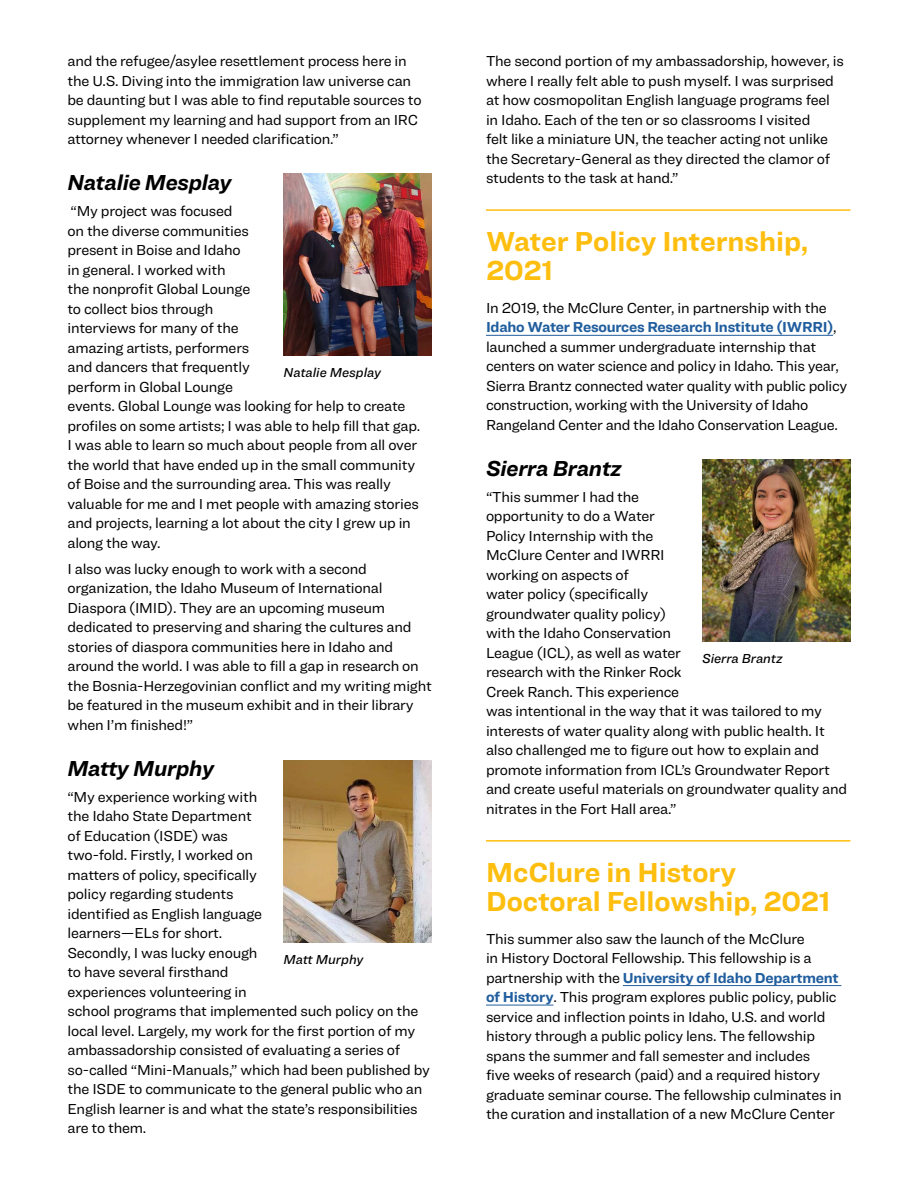
<style>
.page{position:relative;width:918px;height:1188px;background:#fff}
.page>*{position:absolute;margin:0;border:0;box-sizing:border-box;transform-origin:0 0}
.t1{font:700 28.5px/28.5px "Ringside";color:#febe10}
.t2{font:italic 700 22.5px "Ringside";letter-spacing:-.01em;color:#000}
.t3{font:15px/19.5px "Ringside";letter-spacing:-.015em;color:#000}
.t4{font:13.5px "Ringside Regular Med Ital";color:#000}
.s1{font-weight:700;color:#215e9e}
</style>
<div class="page">
<hr style="left:486px;top:209px;width:364px;height:2px;background:#febe10">
<hr style="left:486px;top:335px;width:347px;height:1px;background:#215e9e">
<hr style="left:486px;top:840px;width:364px;height:2px;background:#febe10">
<hr style="left:623px;top:985px;width:218px;height:1px;background:#215e9e">
<hr style="left:486px;top:1005px;width:67px;height:1px;background:#215e9e">
<img style="left:284px;top:174px;width:148px;height:182px">
<img style="left:284px;top:761px;width:148px;height:182px">
<img style="left:702px;top:460px;width:148px;height:182px">
<p class="t3" style="left:68px;top:51px;width:356px">and the refugee/asylee resettlement process here in the U.S. Diving into the immigration law universe can be daunting but I was able to find reputable sources to supplement my learning and had support from an IRC attorney whenever I needed clarification.”</p>
<h2 class="t2" style="left:68px;top:165px;width:165px">Natalie Mesplay</h2>
<p class="t3" style="left:68px;top:201px;width:354px">“My project was focused<br>on the diverse communities<br>present in Boise and Idaho<br>in general. I worked with<br>the nonprofit Global Lounge<br>to collect bios through<br>interviews for many of the<br>amazing artists, performers<br>and dancers that frequently<br>perform in Global Lounge<br>events. Global Lounge was looking for help to create profiles on some artists; I was able to help fill that gap.<br>I was able to learn so much about people from all over the world that have ended up in the small community of Boise and the surrounding area. This was really valuable for me and I met people with amazing stories and projects, learning a lot about the city I grew up in along the way.</p>
<p class="t3" style="left:68px;top:559px;width:366px">I also was lucky enough to work with a second organization, the Idaho Museum of International Diaspora (IMID). They are an upcoming museum dedicated to preserving and sharing the cultures and stories of diaspora communities here in Idaho and around the world. I was able to fill a gap in research on the Bosnia-Herzegovinian conflict and my writing might be featured in the museum exhibit and in their library when I’m finished!”</p>
<h2 class="t2" style="left:68px;top:751px;width:148px">Matty Murphy</h2>
<p class="t3" style="left:68px;top:787px;width:364px">“My experience working with<br>the Idaho State Department<br>of Education (ISDE) was<br>two-fold. Firstly, I worked on<br>matters of policy, specifically<br>policy regarding students<br>identified as English language<br>learners—ELs for short.<br>Secondly, I was lucky enough<br>to have several firsthand<br>experiences volunteering in<br>school programs that implemented such policy on the local level. Largely, my work for the first portion of my ambassadorship consisted of evaluating a series of so-called “Mini-Manuals,” which had been published by the ISDE to communicate to the general public who an English learner is and what the state’s responsibilities are to them.</p>
<p class="t4" style="left:284px;top:363px;width:99px">Natalie Mesplay</p>
<p class="t4" style="left:284px;top:950px;width:82px">Matt Murphy</p>
<p class="t3" style="left:486px;top:51px;width:359px">The second portion of my ambassadorship, however, is where I really felt able to push myself. I was surprised at how cosmopolitan English language programs feel in Idaho. Each of the ten or so classrooms I visited<br>felt like a miniature UN, the teacher acting not unlike the Secretary-General as they directed the clamor of students to the task at hand.”</p>
<h1 class="t1" style="left:486px;top:227px;width:324px">Water Policy Internship,<br>2021</h1>
<p class="t3" style="left:486px;top:298px;width:363px">In 2019, the McClure Center, in partnership with the <span class="s1">Idaho Water Resources Research Institute (IWRRI)</span>, launched a summer undergraduate internship that centers on water science and policy in Idaho. This year, Sierra Brantz connected water quality with public policy construction, working with the University of Idaho Rangeland Center and the Idaho Conservation League.</p>
<h2 class="t2" style="left:486px;top:451px;width:137px">Sierra Brantz</h2>
<p class="t3" style="left:486px;top:487px;width:363px">“This summer I had the<br>opportunity to do a Water<br>Policy Internship with the<br>McClure Center and IWRRI<br>working on aspects of<br>water policy (specifically<br>groundwater quality policy)<br>with the Idaho Conservation<br>League (ICL), as well as water<br>research with the Rinker Rock<br>Creek Ranch. This experience<br>was intentional in the way that it was tailored to my interests of water quality along with public health. It also challenged me to figure out how to explain and promote information from ICL’s Groundwater Report and create useful materials on groundwater quality and nitrates in the Fort Hall area.”</p>
<p class="t4" style="left:702px;top:649px;width:82px">Sierra Brantz</p>
<h1 class="t1" style="left:486px;top:857px;width:346px">McClure in History<br>Doctoral Fellowship, 2021</h1>
<p class="t3" style="left:486px;top:928px;width:357px">This summer also saw the launch of the McClure<br>in History Doctoral Fellowship. This fellowship is a partnership with the <span class="s1">University of Idaho Department of History</span>. This program explores public policy, public service and inflection points in Idaho, U.S. and world history through a public policy lens. The fellowship spans the summer and fall semester and includes<br>five weeks of research (paid) and a required history graduate seminar course. The fellowship culminates in the curation and installation of a new McClure Center</p>
</div>
